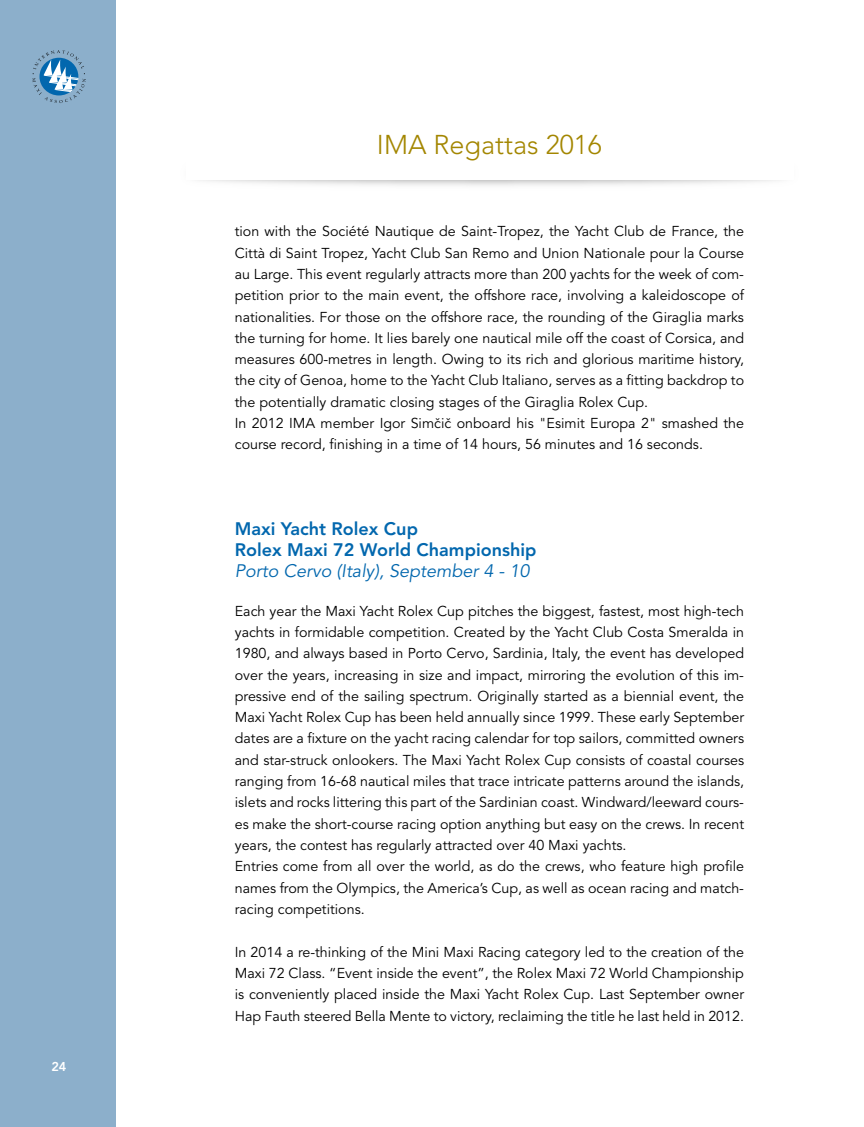
<style>
.page{position:relative;width:864px;height:1127px;background:#fff}
.page>*{position:absolute;margin:0;border:0;box-sizing:border-box;transform-origin:0 0}
.t1{font:300 27px "Avenir";color:#a38600}
.t2{font:800 18px/21.3px "Avenir";color:#0267ae}
.t3{font:italic 18px "Avenir";color:#0267ae}
.t4{font:14.25px/21.3px "Avenir";color:#000}
.t5{font:13.8px "Avenir";color:#000;scale:.95 1}
.t6{font:800 12.75px "Avenir";color:#fff}
</style>
<div class="page">
<div style="left:0;top:0;width:116px;height:1127px;background:#8cafcb"></div>
<svg style="left:32px;top:50px;width:54px;height:53px"></svg>
<p class="t6" style="left:51px;top:1059px;width:17px">24</p>
<h1 class="t1" style="left:377px;top:129px;width:226px">IMA Regattas 2016</h1>
<p class="t4" style="left:235px;top:221px;width:510px">tion with the Société Nautique de Saint-Tropez, the Yacht Club de France, the Città di Saint Tropez, Yacht Club San Remo and Union Nationale pour la Course au Large. This event regularly attracts more than 200 yachts for the week of com&shy;petition prior to the main event, the offshore race, involving a kaleidoscope of nationalities. For those on the offshore race, the rounding of the Giraglia marks the turning for home. It lies barely one nautical mile off the coast of Corsica, and measures 600-metres in length. Owing to its rich and glorious maritime history, the city of Genoa, home to the Yacht Club Italiano, serves as a fitting backdrop to the potentially dramatic closing stages of the Giraglia Rolex Cup.<br>In 2012 IMA member Igor Simcic onboard his "Esimit Europa 2" smashed the course record, finishing in a time of 14 hours, 56 minutes and 16 seconds.</p>
<p class="t5" style="left:436px;top:415px;width:16px">ˇ ˇ</p>
<p class="t2" style="left:235px;top:518px;width:303px">Maxi Yacht Rolex Cup<br>Rolex Maxi 72 World Championship</p>
<p class="t3" style="left:235px;top:561px;width:296px">Porto Cervo (Italy), September 4 - 10</p>
<p class="t4" style="left:235px;top:600px;width:510px">Each year the Maxi Yacht Rolex Cup pitches the biggest, fastest, most high-tech yachts in formidable competition. Created by the Yacht Club Costa Smeralda in 1980, and always based in Porto Cervo, Sardinia, Italy, the event has developed over the years, increasing in size and impact, mirroring the evolution of this im&shy;pressive end of the sailing spectrum. Originally started as a biennial event, the Maxi Yacht Rolex Cup has been held annually since 1999. These early September dates are a fixture on the yacht racing calendar for top sailors, committed owners and star-struck onlookers. The Maxi Yacht Rolex Cup consists of coastal courses ranging from 16-68 nautical miles that trace intricate patterns around the islands, islets and rocks littering this part of the Sardinian coast. Windward/leeward cours&shy;es make the short-course racing option anything but easy on the crews. In recent years, the contest has regularly attracted over 40 Maxi yachts.<br>Entries come from all over the world, as do the crews, who feature high profile names from the Olympics, the America’s Cup, as well as ocean racing and match&shy;racing competitions.</p>
<p class="t4" style="left:235px;top:941px;width:510px;text-align:justify">In 2014 a re-thinking of the Mini Maxi Racing category led to the creation of the Maxi 72 Class. “Event inside the event”, the Rolex Maxi 72 World Championship is conveniently placed inside the Maxi Yacht Rolex Cup. Last September owner Hap Fauth steered Bella Mente to victory, reclaiming the title he last held in 2012.</p>
</div>
